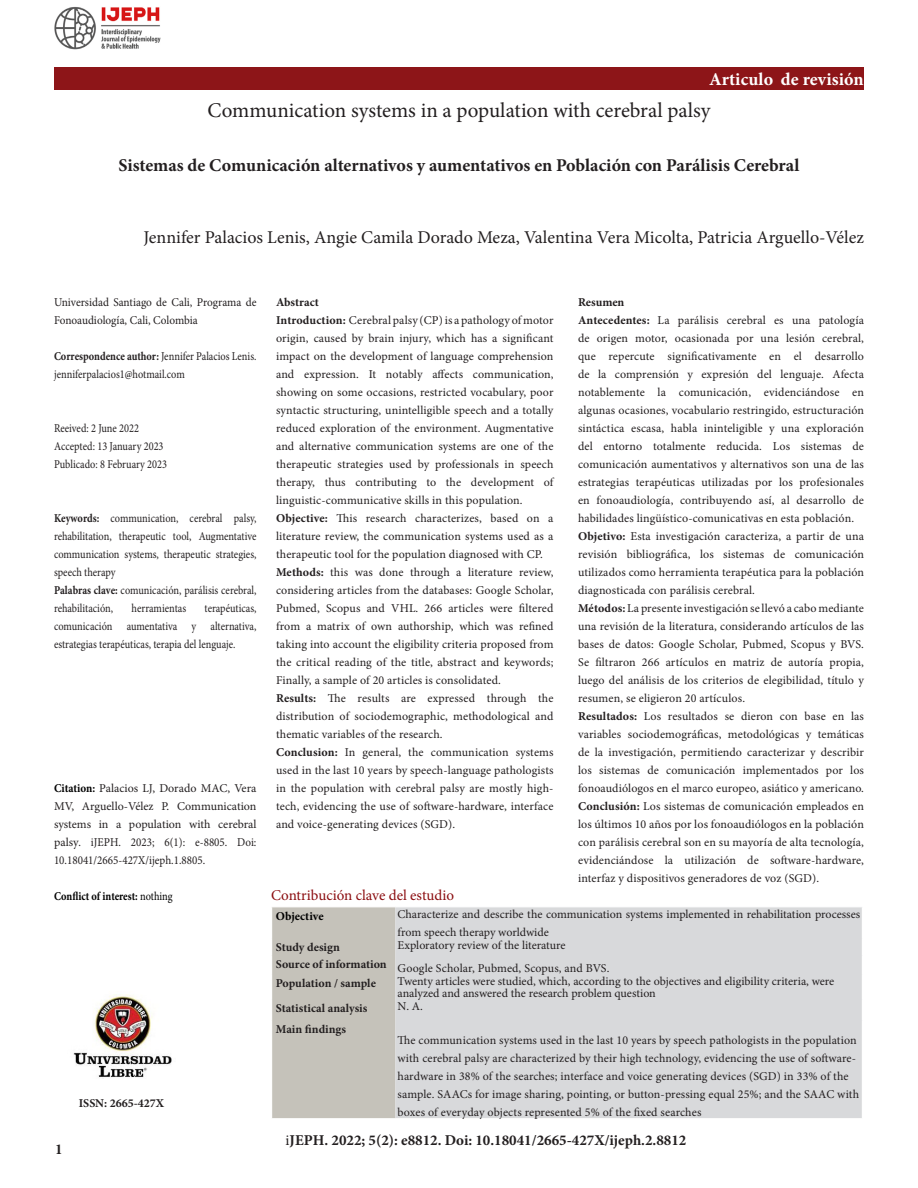
<style>
.page{position:relative;width:918px;height:1188px;background:#fff}
.page>*{position:absolute;margin:0;border:0;box-sizing:border-box;transform-origin:0 0}
.t1{font:21px "Minion Pro";color:#231f20}
.t2{font:18px "Minion Pro";color:#231f20}
.t3{font:700 18px "Minion Pro";color:#231f20}
.t4{font:700 18px "Minion Pro";letter-spacing:.005em;color:#fff}
.t5{font:700 15px "Minion Pro";color:#231f20}
.t6{font:15px "Minion Pro";color:#8b0d10}
.t7{font:12px/18px "Minion Pro";letter-spacing:.005em;color:#231f20;text-align:justify}
.t8{font:12px/18px "Minion Pro";letter-spacing:.005em;color:#231f20;scale:.86 1}
.t9{font:700 12px "Minion Pro";color:#231f20}
.t10{font:12px/18px "Minion Pro";letter-spacing:.005em;color:#231f20;scale:.94 1}
.t11{font:700 12px "Minion Pro";color:#000;scale:.86 1}
.t12{font:700 12px "Minion Pro";color:#000}
.s1{font-weight:700}
.s2{font-weight:700;color:#000}
.s3{font-weight:400}
</style>
<div class="page">
<div style="left:54px;top:68px;width:810px;height:22px;background:#8d1518"></div>
<img style="left:73px;top:994px;width:99px;height:85px">
<img style="left:54px;top:7px;width:107px;height:42px">
<div style="left:395px;top:907px;width:467px;height:211px;background:#d8d9db"></div>
<div style="left:272px;top:907px;width:123px;height:211px;background:#c5c2ba"></div>
<h2 class="t4" style="left:709px;top:67px;width:156px">Articulo de revisión</h2>
<p class="t1" style="left:207px;top:96px;width:505px">Communication systems in a population with cerebral palsy</p>
<p class="t3" style="left:119px;top:152px;width:682px">Sistemas de Comunicación alternativos y aumentativos en Población con Parálisis Cerebral</p>
<p class="t2" style="left:143px;top:225px;width:722px">Jennifer Palacios Lenis, Angie Camila Dorado Meza, Valentina Vera Micolta, Patricia Arguello-Vélez</p>
<p class="t10" style="left:54px;top:293px;width:217px">Universidad Santiago de Cali, Programa de<br>Fonoaudiología, Cali, Colombia</p>
<p class="t8" style="left:54px;top:347px;width:237px"><span class="s1">Correspondence author:</span> Jennifer Palacios Lenis. jenniferpalacios1@hotmail.com</p>
<p class="t8" style="left:54px;top:419px;width:100px">Reeived: 2 June 2022</p>
<p class="t8" style="left:54px;top:437px;width:129px">Accepted: 13 January 2023</p>
<p class="t8" style="left:54px;top:455px;width:133px">Publicado: 8 February 2023</p>
<p class="t8" style="left:54px;top:509px;width:237px;text-align:justify"><span class="s1">Keywords:</span> communication, cerebral palsy, rehabilitation, therapeutic tool, Augmentative communication systems, therapeutic strategies, speech therapy</p>
<p class="t8" style="left:54px;top:581px;width:237px"><span class="s1">Palabras clave:</span> comunicación, parálisis cerebral, rehabilitación,</p>
<p class="t8" style="left:132px;top:599px;width:65px">herramientas</p>
<p class="t8" style="left:54px;top:599px;width:237px;text-align:justify;text-indent:151px">terapéuticas, comunicación aumentativa y alternativa, estrategias terapéuticas, terapia del lenguaje.</p>
<p class="t7" style="left:54px;top:779px;width:204px"><span class="s2">Citation:</span> Palacios LJ, Dorado MAC, Vera MV, Arguello-Vélez P. Communication systems in a population with cerebral palsy. iJEPH. 2023; 6(1): e-8805. Doi:<br>10.18041/2665-427X/ijeph.1.8805.</p>
<p class="t11" style="left:54px;top:888px;width:140px">Conflict of interest: <span class="s3">nothing</span></p>
<p class="t5" style="left:55px;top:1139px;width:9px">1</p>
<p class="t9" style="left:79px;top:1095px;width:87px">ISSN: 2665-427X</p>
<p class="t9" style="left:276px;top:294px;width:44px">Abstract</p>
<p class="t7" style="left:276px;top:311px;width:279px"><span class="s1">Introduction:</span> Cerebral palsy (CP) is a pathology of motor origin, caused by brain injury, which has a significant impact on the development of language comprehension and expression. It notably affects communication, showing on some occasions, restricted vocabulary, poor syntactic structuring, unintelligible speech and a totally reduced exploration of the environment. Augmentative and alternative communication systems are one of the therapeutic strategies used by professionals in speech therapy, thus contributing to the development of linguistic-communicative skills in this population.</p>
<p class="t7" style="left:276px;top:509px;width:279px"><span class="s1">Objective:</span> This research characterizes, based on a literature review, the communication systems used as a therapeutic tool for the population diagnosed with CP.</p>
<p class="t7" style="left:276px;top:563px;width:279px"><span class="s1">Methods:</span> this was done through a literature review, considering articles from the databases: Google Scholar, Pubmed, Scopus and VHL. 266 articles were filtered from a matrix of own authorship, which was refined taking into account the eligibility criteria proposed from the critical reading of the title, abstract and keywords; Finally, a sample of 20 articles is consolidated.</p>
<p class="t7" style="left:276px;top:689px;width:279px"><span class="s1">Results:</span> The results are expressed through the distribution of sociodemographic, methodological and thematic variables of the research.</p>
<p class="t7" style="left:276px;top:743px;width:279px"><span class="s1">Conclusion:</span> In general, the communication systems used in the last 10 years by speech-language pathologists in the population with cerebral palsy are mostly high&shy;tech, evidencing the use of software-hardware, interface and voice-generating devices (SGD).</p>
<p class="t9" style="left:578px;top:294px;width:48px">Resumen</p>
<p class="t7" style="left:578px;top:311px;width:287px"><span class="s1">Antecedentes:</span> La parálisis cerebral es una patología de origen motor, ocasionada por una lesión cerebral, que repercute significativamente en el desarrollo de la comprensión y expresión del lenguaje. Afecta notablemente la comunicación, evidenciándose en algunas ocasiones, vocabulario restringido, estructuración sintáctica escasa, habla ininteligible y una exploración del entorno totalmente reducida. Los sistemas de comunicación aumentativos y alternativos son una de las estrategias terapéuticas utilizadas por los profesionales en fonoaudiología, contribuyendo así, al desarrollo de habilidades lingüístico-comunicativas en esta población.</p>
<p class="t7" style="left:578px;top:527px;width:287px"><span class="s1">Objetivo:</span> Esta investigación caracteriza, a partir de una revisión bibliográfica, los sistemas de comunicación utilizados como herramienta terapéutica para la población diagnosticada con parálisis cerebral.</p>
<p class="t7" style="left:578px;top:599px;width:287px"><span class="s1">Métodos:</span> La presente investigación se llevó a cabo mediante una revisión de la literatura, considerando artículos de las bases de datos: Google Scholar, Pubmed, Scopus y BVS.<br>Se filtraron 266 artículos en matriz de autoría propia, luego del análisis de los criterios de elegibilidad, título y resumen, se eligieron 20 artículos.</p>
<p class="t7" style="left:578px;top:707px;width:287px"><span class="s1">Resultados:</span> Los resultados se dieron con base en las variables sociodemográficas, metodológicas y temáticas de la investigación, permitiendo caracterizar y describir los sistemas de comunicación implementados por los fonoaudiólogos en el marco europeo, asiático y americano.</p>
<p class="t7" style="left:578px;top:797px;width:287px"><span class="s1">Conclusión:</span> Los sistemas de comunicación empleados en los últimos 10 años por los fonoaudiólogos en la población con parálisis cerebral son en su mayoría de alta tecnología, evidenciándose la utilización de software-hardware, interfaz y dispositivos generadores de voz (SGD).</p>
<p class="t6" style="left:271px;top:885px;width:184px">Contribución clave del estudio</p>
<p class="t12" style="left:276px;top:908px;width:49px">Objective</p>
<p class="t7" style="left:398px;top:905px;width:464px">Characterize and describe the communication systems implemented in rehabilitation processes from speech therapy worldwide</p>
<p class="t9" style="left:276px;top:939px;width:66px">Study design</p>
<p class="t7" style="left:398px;top:936px;width:170px">Exploratory review of the literature</p>
<p class="t9" style="left:276px;top:956px;width:112px">Source of information</p>
<p class="t7" style="left:398px;top:959px;width:213px">Google Scholar, Pubmed, Scopus, and BVS.</p>
<p class="t9" style="left:276px;top:975px;width:102px">Population / sample</p>
<p class="t7" style="left:398px;top:975px;width:438px;line-height:12px">Twenty articles were studied, which, according to the objectives and eligibility criteria, were analyzed and answered the research problem question</p>
<p class="t9" style="left:276px;top:1000px;width:93px">Statistical analysis</p>
<p class="t7" style="left:398px;top:997px;width:27px">N. A.</p>
<p class="t9" style="left:276px;top:1021px;width:72px">Main findings</p>
<p class="t7" style="left:398px;top:1031px;width:463px;text-align:left">The communication systems used in the last 10 years by speech pathologists in the population with cerebral palsy are characterized by their high technology, evidencing the use of software&shy;hardware in 38% of the searches; interface and voice generating devices (SGD) in 33% of the sample. SAACs for image sharing, pointing, or button-pressing equal 25%; and the SAAC with boxes of everyday objects represented 5% of the fixed searches</p>
<p class="t5" style="left:286px;top:1130px;width:402px"><span class="s3">i</span>JEPH. 2022; 5(2): e8812. Doi: 10.18041/2665-427X/ijeph.2.8812</p>
</div>
